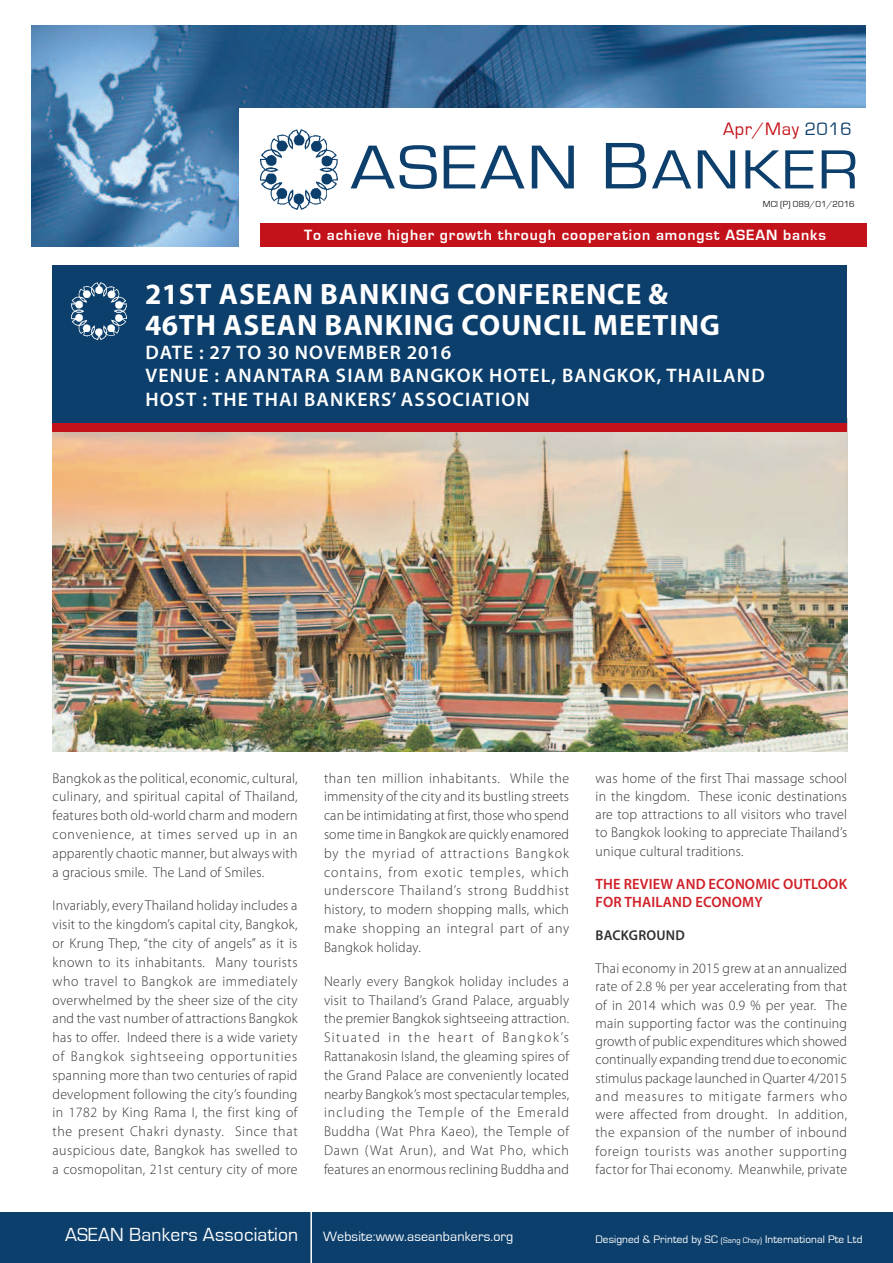
<style>
.page{position:relative;width:893px;height:1263px;background:#fff}
.page>*{position:absolute;margin:0;border:0;box-sizing:border-box;transform-origin:0 0}
.t1{font:64.2px "Eurostile";letter-spacing:.03em;color:#0c3f6c;scale:1.15 1}
.t2{font:700 29.55px/30.9px "Myriad Pro";letter-spacing:.03em;color:#fff}
.t3{font:600 19.65px/23.5px "Myriad Pro";letter-spacing:.06em;color:#fff}
.t4{font:19.5px "Eurostile";letter-spacing:.01em;color:#fff}
.t5{font:18.45px "Eurostile";letter-spacing:.03em;color:#c4121a}
.t6{font:700 15.3px "Eurostile";letter-spacing:.06em;color:#fff}
.t7{font:600 15px/18.3px "Myriad Pro";letter-spacing:.01em;color:#d02029}
.t8{font:300 14.25px/18.8px "Myriad Pro";letter-spacing:.02em;color:#312f30;text-align:justify}
.t9{font:600 14.25px "Myriad Pro";letter-spacing:.02em;color:#312f30}
.t10{font:13.95px "Eurostile";letter-spacing:.01em;color:#fff}
.t11{font:11.25px "Eurostile";letter-spacing:.01em;color:#fff}
.t12{font:9.15px "Eurostile";color:#231f20}
.s1{color:#0c3f6c}
.s2{font-size:68.25px}
.s3{font-size:57.15px}
.s4{font-size:8.25px}
</style>
<div class="page">
<img style="left:53px;top:432px;width:794px;height:319px">
<img style="left:31px;top:26px;width:834px;height:220px">
<div style="left:240px;top:108px;width:650px;height:138px;background:#fff"></div>
<div style="left:260px;top:223px;width:607px;height:23px;background:#c4121a"></div>
<div style="left:0;top:1212px;width:893px;height:51px;background:#0c3f6c"></div>
<hr style="left:310px;top:1212px;width:2px;height:51px;background:#fff">
<img style="left:261px;top:130px;width:76px;height:79px">
<div style="left:53px;top:265px;width:794px;height:162px;background:#0c3f6c"></div>
<div style="left:53px;top:423px;width:794px;height:9px;background:#c4121a"></div>
<img style="left:71px;top:282px;width:55px;height:58px">
<p class="t5" style="left:723px;top:120px;width:130px">Apr/May <span class="s1">2016</span></p>
<h1 class="t1" style="left:350px;top:137px;width:443px">ASEAN <span class="s2">B</span><span class="s3">ANKER</span></h1>
<p class="t12" style="left:763px;top:200px;width:93px">MCI (P) 089/01/2016</p>
<p class="t6" style="left:304px;top:227px;width:523px">To achieve higher growth through cooperation amongst ASEAN banks</p>
<h2 class="t2" style="left:145px;top:279px;width:576px">21ST ASEAN BANKING CONFERENCE &amp;<br>46TH ASEAN BANKING COUNCIL MEETING</h2>
<h3 class="t3" style="left:145px;top:342px;width:621px">DATE : 27 TO 30 NOVEMBER 2016<br>VENUE : ANANTARA SIAM BANGKOK HOTEL, BANGKOK, THAILAND<br>HOST : THE THAI BANKERS’ ASSOCIATION</h3>
<p class="t8" style="left:53px;top:770px;width:247px">Bangkok as the political, economic, cultural, culinary, and spiritual capital of Thailand, features both old-world charm and modern convenience, at times served up in an apparently chaotic manner, but always with a gracious smile. The Land of Smiles.</p>
<p class="t8" style="left:53px;top:898px;width:247px">Invariably, every Thailand holiday includes a visit to the kingdom’s capital city, Bangkok, or Krung Thep, “the city of angels” as it is known to its inhabitants. Many tourists who travel to Bangkok are immediately overwhelmed by the sheer size of the city and the vast number of attractions Bangkok has to offer. Indeed there is a wide variety of Bangkok sightseeing opportunities spanning more than two centuries of rapid development following the city’s founding in 1782 by King Rama I, the first king of the present Chakri dynasty. Since that auspicious date, Bangkok has swelled to a cosmopolitan, 21st century city of more</p>
<p class="t8" style="left:324px;top:770px;width:247px">than ten million inhabitants. While the immensity of the city and its bustling streets can be intimidating at first, those who spend some time in Bangkok are quickly enamored by the myriad of attractions Bangkok contains, from exotic temples, which underscore Thailand’s strong Buddhist history, to modern shopping malls, which make shopping an integral part of any Bangkok holiday.</p>
<p class="t8" style="left:324px;top:973px;width:247px">Nearly every Bangkok holiday includes a visit to Thailand’s Grand Palace, arguably the premier Bangkok sightseeing attraction.<br>Situated in the heart of Bangkok’s Rattanakosin Island, the gleaming spires of the Grand Palace are conveniently located nearby Bangkok’s most spectacular temples, including the Temple of the Emerald Buddha (Wat Phra Kaeo), the Temple of Dawn (Wat Arun), and Wat Pho, which features an enormous reclining Buddha and</p>
<h3 class="t4" style="left:65px;top:1225px;width:235px">ASEAN Bankers Association</h3>
<p class="t10" style="left:323px;top:1230px;width:192px">Website:www.aseanbankers.org</p>
<p class="t8" style="left:595px;top:770px;width:253px;line-height:18.3px">was home of the first Thai massage school in the kingdom. These iconic destinations are top attractions to all visitors who travel to Bangkok looking to appreciate Thailand’s unique cultural traditions.</p>
<p class="t7" style="left:595px;top:876px;width:253px">THE REVIEW AND ECONOMIC OUTLOOK<br>FOR THAILAND ECONOMY</p>
<p class="t9" style="left:595px;top:930px;width:91px">BACKGROUND</p>
<p class="t8" style="left:595px;top:961px;width:253px;line-height:18.3px">Thai economy in 2015 grew at an annualized rate of 2.8 % per year accelerating from that of in 2014 which was 0.9 % per year. The main supporting factor was the continuing growth of public expenditures which showed continually expanding trend due to economic stimulus package launched in Quarter 4/2015 and measures to mitigate farmers who were affected from drought. In addition, the expansion of the number of inbound foreign tourists was another supporting factor for Thai economy. Meanwhile, private</p>
<p class="t11" style="left:595px;top:1233px;width:268px">Designed &amp; Printed by SC <span class="s4">(Sang Choy)</span> International Pte Ltd</p>
</div>
